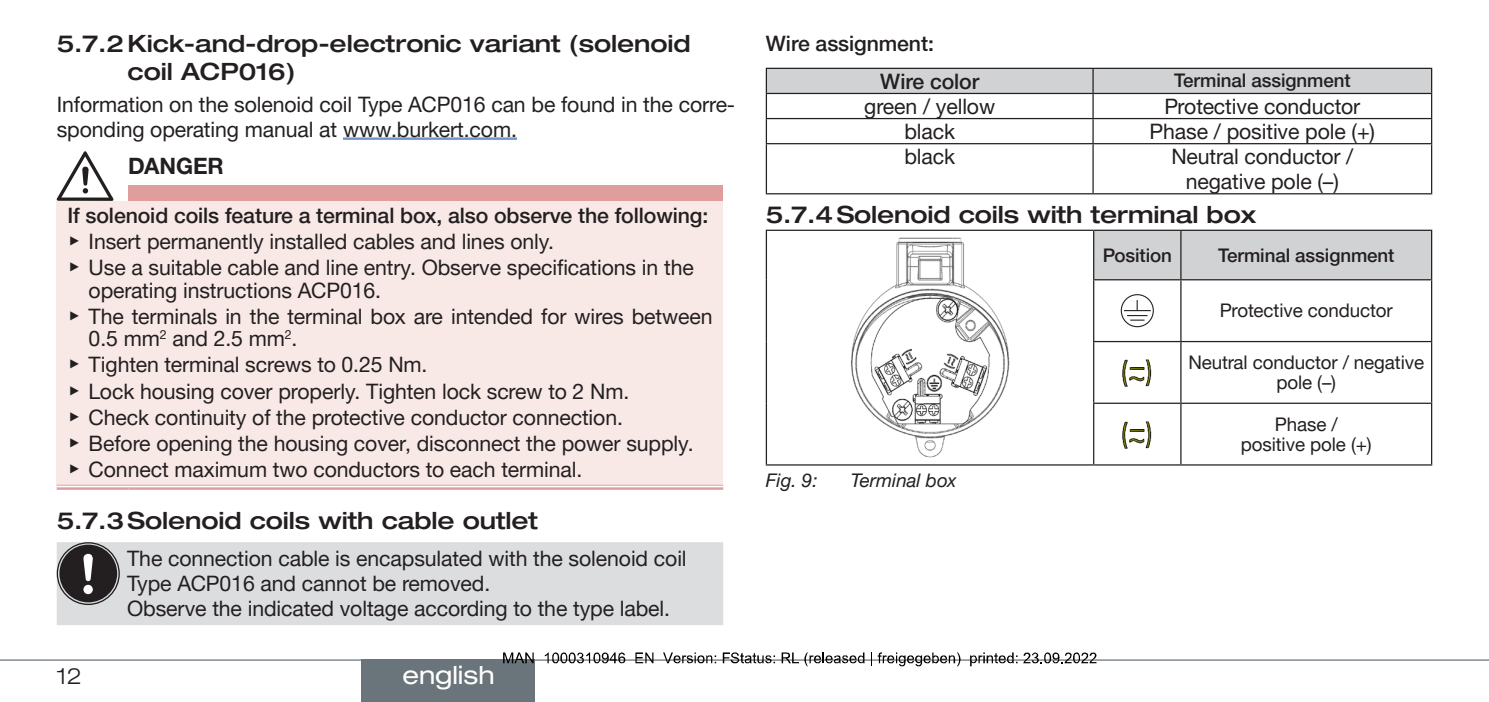
<style>
.page{position:relative;width:1489px;height:702px;background:#fff}
.page>*{position:absolute;margin:0;border:0;box-sizing:border-box;transform-origin:0 0}
.t1{font:expanded 25px "Helvetica Neue LTW1 G";color:#fff}
.t2{font:500 expanded 23.75px/27.5px "Helvetica Neue LTW1 G";letter-spacing:-.005em;color:#231f20}
.SI-Wort{font:700 22.5px "Helvetica Neue LTW1 G";letter-spacing:-.005em;color:#231f20}
.t3{font:300 expanded 22.5px "Helvetica Neue LTW1 G";color:#231f20}
.HI-Text{font:21.25px/22.5px "Helvetica Neue LTW1 G";letter-spacing:-.005em;color:#231f20}
.Fließtext{font:21.25px/25px "Helvetica Neue LTW1 G";letter-spacing:-.005em;color:#231f20}
.SI-Art{font:500 21.25px "Helvetica Neue LTW1 G";letter-spacing:-.005em;color:#231f20}
.Fließtext-2{font:500 21.25px "Helvetica Neue LTW1 G";letter-spacing:-.005em;color:#231f20}
.Beschriftung{font:18.75px/20px "Helvetica Neue LTW1 G";letter-spacing:-.005em;color:#231f20;text-align:center}
.Beschriftung-2{font:500 18.75px "Helvetica Neue LTW1 G";letter-spacing:-.005em;color:#231f20}
.t4{font:italic 18.75px "Helvetica Neue LTW1 G";color:#231f20}
.s1{font-family:"Arial Unicode MS"}
</style>
<div class="page">
<hr style="left:0;top:659px;width:1488px;height:1px;background:#6a747b">
<hr style="left:343px;top:137px;width:174px;height:3px;background:#7299c6">
<div style="left:128px;top:185px;width:595px;height:16px;background:#df9e9c"></div>
<div style="left:57px;top:201px;width:666px;height:286px;background:#f8e9e7"></div>
<div style="left:57px;top:485px;width:71px;height:5px;background:#fff"></div>
<div style="left:128px;top:485px;width:595px;height:5px;background:#fff"></div>
<hr style="left:57px;top:485px;width:71px;height:1px;background:#df9e9c">
<hr style="left:57px;top:487px;width:71px;height:3px;background:#df9e9c">
<hr style="left:128px;top:485px;width:595px;height:1px;background:#df9e9c">
<hr style="left:128px;top:487px;width:595px;height:3px;background:#df9e9c">
<svg style="left:57px;top:151px;width:56px;height:50px"></svg>
<div style="left:57px;top:542px;width:666px;height:83px;background:#dcdddf"></div>
<div style="left:57px;top:542px;width:63px;height:63px;border:1px solid #231f20;border-radius:50%"></div>
<div style="left:59px;top:544px;width:58px;height:58px;background:#231f20;border-radius:50%"></div>
<svg style="left:83px;top:584px;width:10px;height:10px"></svg>
<svg style="left:83px;top:553px;width:10px;height:28px"></svg>
<hr style="left:765px;top:68px;width:327px;height:1px;background:#231f20">
<hr style="left:765px;top:69px;width:2px;height:24px;background:#231f20">
<hr style="left:765px;top:93px;width:327px;height:1px;background:#231f20">
<hr style="left:765px;top:94px;width:2px;height:24px;background:#231f20">
<hr style="left:765px;top:118px;width:327px;height:1px;background:#231f20">
<hr style="left:765px;top:119px;width:2px;height:24px;background:#231f20">
<svg style="left:766px;top:68px;width:665px;height:75px"></svg>
<hr style="left:765px;top:143px;width:327px;height:1px;background:#231f20">
<hr style="left:765px;top:144px;width:2px;height:49px;background:#231f20">
<hr style="left:1092px;top:143px;width:339px;height:1px;background:#231f20">
<hr style="left:1092px;top:144px;width:1px;height:49px;background:#231f20">
<hr style="left:1430px;top:144px;width:1px;height:49px;background:#231f20">
<hr style="left:765px;top:193px;width:327px;height:1px;background:#231f20">
<hr style="left:1092px;top:193px;width:339px;height:1px;background:#231f20">
<div style="left:1094px;top:231px;width:336px;height:48px;background:#d1d2d4"></div>
<hr style="left:765px;top:230px;width:328px;height:1px;background:#231f20">
<hr style="left:765px;top:231px;width:2px;height:49px;background:#231f20">
<hr style="left:765px;top:280px;width:2px;height:61px;background:#231f20">
<hr style="left:765px;top:341px;width:2px;height:62px;background:#231f20">
<hr style="left:765px;top:403px;width:2px;height:61px;background:#231f20">
<hr style="left:765px;top:464px;width:328px;height:1px;background:#231f20">
<hr style="left:1093px;top:230px;width:87px;height:1px;background:#231f20">
<hr style="left:1092px;top:231px;width:2px;height:48px;background:#231f20">
<hr style="left:1180px;top:230px;width:251px;height:1px;background:#231f20">
<hr style="left:1180px;top:231px;width:1px;height:48px;background:#231f20">
<hr style="left:1430px;top:231px;width:1px;height:48px;background:#231f20">
<hr style="left:1092px;top:279px;width:88px;height:1px;background:#231f20">
<hr style="left:1092px;top:280px;width:2px;height:61px;background:#231f20">
<hr style="left:1180px;top:279px;width:251px;height:1px;background:#231f20">
<hr style="left:1180px;top:280px;width:1px;height:61px;background:#231f20">
<hr style="left:1430px;top:280px;width:1px;height:61px;background:#231f20">
<hr style="left:1092px;top:341px;width:88px;height:1px;background:#231f20">
<hr style="left:1092px;top:342px;width:2px;height:60px;background:#231f20">
<hr style="left:1180px;top:341px;width:251px;height:1px;background:#231f20">
<hr style="left:1180px;top:342px;width:1px;height:60px;background:#231f20">
<hr style="left:1430px;top:342px;width:1px;height:60px;background:#231f20">
<hr style="left:1092px;top:402px;width:88px;height:2px;background:#231f20">
<hr style="left:1092px;top:404px;width:2px;height:60px;background:#231f20">
<hr style="left:1180px;top:402px;width:251px;height:2px;background:#231f20">
<hr style="left:1180px;top:404px;width:1px;height:60px;background:#231f20">
<hr style="left:1430px;top:404px;width:1px;height:60px;background:#231f20">
<hr style="left:1093px;top:464px;width:87px;height:1px;background:#231f20">
<hr style="left:1180px;top:464px;width:251px;height:1px;background:#231f20">
<img style="left:851px;top:237px;width:159px;height:221px">
<div style="left:1120px;top:294px;width:33px;height:33px;border:1px solid #231f20;border-radius:50%"></div>
<svg style="left:1123px;top:300px;width:27px;height:20px"></svg>
<img style="left:1122px;top:359px;width:30px;height:28px">
<img style="left:1122px;top:421px;width:30px;height:28px">
<div style="left:361px;top:659px;width:174px;height:43px;background:#6a747b"></div>
<svg style="left:503px;top:652px;width:30px;height:11px"></svg>
<svg style="left:545px;top:652px;width:80px;height:11px"></svg>
<svg style="left:635px;top:652px;width:18px;height:11px"></svg>
<svg style="left:663px;top:652px;width:53px;height:11px"></svg>
<svg style="left:722px;top:652px;width:53px;height:11px"></svg>
<svg style="left:781px;top:652px;width:83px;height:14px"></svg>
<svg style="left:871px;top:652px;width:89px;height:14px"></svg>
<svg style="left:970px;top:652px;width:47px;height:14px"></svg>
<svg style="left:1023px;top:652px;width:73px;height:11px"></svg>
<p class="t2" style="left:128px;top:29px;width:564px;text-indent:-71px">5.7.2 Kick-and-drop-electronic variant (solenoid coil ACP016)</p>
<p class="Fließtext" style="left:57px;top:92px;width:680px">Information on the solenoid coil Type ACP016 can be found in the corre&shy;sponding operating manual at www.burkert.com.</p>
<p class="SI-Wort" style="left:128px;top:152px;width:97px">DANGER</p>
<p class="SI-Art" style="left:67px;top:203px;width:642px">If solenoid coils feature a terminal box, also observe the following:</p>
<p class="HI-Text" style="left:67px;top:230px;width:488px"><span class="s1">▶</span> Insert permanently installed cables and lines only.</p>
<p class="HI-Text" style="left:89px;top:256px;width:606px;text-indent:-21px"><span class="s1">▶</span> Use a suitable cable and line entry. Observe specifications in the operating instructions ACP016.</p>
<p class="HI-Text" style="left:89px;top:305px;width:625px;text-indent:-21px"><span class="s1">▶</span> The terminals in the terminal box are intended for wires between<br>0.5 mm<sup>2</sup> and 2.5 mm<sup>2</sup>.</p>
<p class="HI-Text" style="left:67px;top:353px;width:361px"><span class="s1">▶</span> Tighten terminal screws to 0.25 Nm.</p>
<p class="HI-Text" style="left:67px;top:379px;width:563px"><span class="s1">▶</span> Lock housing cover properly. Tighten lock screw to 2 Nm.</p>
<p class="HI-Text" style="left:67px;top:405px;width:557px"><span class="s1">▶</span> Check continuity of the protective conductor connection.</p>
<p class="HI-Text" style="left:67px;top:431px;width:627px"><span class="s1">▶</span> Before opening the housing cover, disconnect the power supply.</p>
<p class="HI-Text" style="left:67px;top:457px;width:516px"><span class="s1">▶</span> Connect maximum two conductors to each terminal.</p>
<p class="t2" style="left:57px;top:505px;width:483px">5.7.3 Solenoid coils with cable outlet</p>
<p class="HI-Text" style="left:127px;top:546px;width:561px;line-height:25px">The connection cable is encapsulated with the solenoid coil<br>Type ACP016 and cannot be removed.<br>Observe the indicated voltage according to the type label.</p>
<p class="t3" style="left:57px;top:661px;width:27px">12</p>
<p class="t1" style="left:402px;top:659px;width:94px">english</p>
<p class="Fließtext-2" style="left:765px;top:30px;width:170px">Wire assignment:</p>
<p class="Fließtext-2" style="left:880px;top:68px;width:101px">Wire color</p>
<p class="Beschriftung-2" style="left:1173px;top:69px;width:178px">Terminal assignment</p>
<p class="Fließtext" style="left:864px;top:93px;width:132px">green / yellow</p>
<p class="Fließtext" style="left:1164px;top:93px;width:197px">Protective conductor</p>
<p class="Fließtext" style="left:904px;top:118px;width:52px">black</p>
<p class="Fließtext" style="left:1149px;top:118px;width:227px">Phase / positive pole (+)</p>
<p class="Fließtext" style="left:904px;top:144px;width:52px">black</p>
<p class="Fließtext" style="left:1171px;top:144px;width:183px;text-align:center">Neutral conductor / negative pole (–)</p>
<p class="t2" style="left:765px;top:199px;width:492px">5.7.4 Solenoid coils with terminal box</p>
<p class="Beschriftung-2" style="left:1102px;top:244px;width:71px">Position</p>
<p class="Beschriftung-2" style="left:1217px;top:244px;width:178px">Terminal assignment</p>
<p class="Beschriftung" style="left:1219px;top:300px;width:174px">Protective conductor</p>
<p class="Beschriftung" style="left:1188px;top:352px;width:237px">Neutral conductor / negative pole (–)</p>
<p class="Beschriftung" style="left:1240px;top:414px;width:132px">Phase / positive pole (+)</p>
<p class="t4" style="left:765px;top:468px;width:53px">Fig. 9:</p>
<p class="t4" style="left:850px;top:468px;width:107px">Terminal box</p>
</div>
